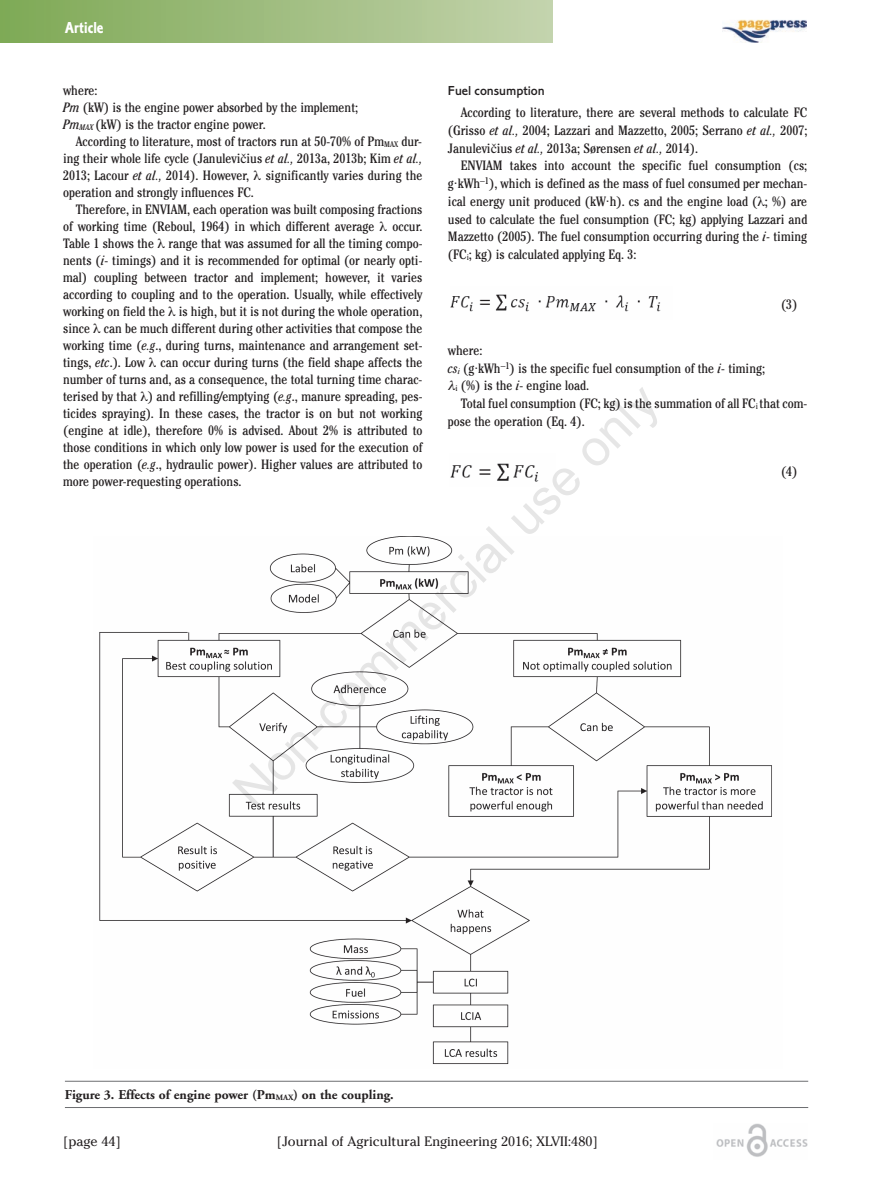
<style>
.page{position:relative;width:892px;height:1192px;background:#fff}
.page>*{position:absolute;margin:0;border:0;box-sizing:border-box;transform-origin:0 0}
.t1{font:50.85px "Arial";color:rgb(0 0 0/.1)}
.t2{font:16.5px "Corinthian Bold Condensed Plain";color:#fff}
.t3{font:condensed 13.5px/17px "Cheltenham";color:#231f20;text-align:justify}
.t4{font:13.5px "Cheltenham";color:#231f20}
.t5{font:700 13.5px "Adobe Garamond";color:#231f20}
.t6{font:13.5px "Corinthian Medium Plain";color:#231f20}
.s1{font-style:italic}
.s2{font-family:"Times Ten East A";font-stretch:normal}
.s3{font-family:"Arial";font-stretch:normal}
</style>
<div class="page">
<img style="left:450px;top:463px;width:89px;height:19px">
<img style="left:450px;top:294px;width:211px;height:18px">
<img style="left:716px;top:1123px;width:92px;height:34px">
<img style="left:722px;top:19px;width:84px;height:24px">
<div style="left:0;top:0;width:552px;height:43px;background:linear-gradient(to right,#7ea955,#c3d3ac)"></div>
<hr style="left:65px;top:1080px;width:743px;height:1px;background:#6c6d70">
<hr style="left:65px;top:1107px;width:743px;height:1px;background:#6c6d70">
<img style="left:99px;top:536px;width:673px;height:528px">
<p class="t2" style="left:65px;top:22px;width:40px">Article</p>
<p class="t3" style="left:63px;top:83px;width:297px;text-align:left">where:<br><span class="s1">Pm</span> (kW) is the engine power absorbed by the implement;<br><span class="s1">Pm</span><sub>MAX</sub> (kW) is the tractor engine power.</p>
<p class="t3" style="left:63px;top:134px;width:361px;text-indent:13px">According to literature, most of tractors run at 50-70% of Pm<sub>MAX</sub> dur&shy;ing their whole life cycle (Janulevi<span class="s2">č</span>ius <span class="s1">et al.,</span> 2013a, 2013b; Kim <span class="s1">et al., </span>2013; Lacour <span class="s1">et al.,</span> 2014). However, significantly varies during the operation and strongly influences FC.</p>
<p class="t3" style="left:63px;top:202px;width:361px;text-indent:13px">Therefore, in ENVIAM, each operation was built composing fractions of working time (Reboul, 1964) in which different average</p>
<p class="t6" style="left:448px;top:86px;width:98px">Fuel consumption</p>
<p class="t3" style="left:448px;top:105px;width:361px;line-height:18px;text-indent:13px">According to literature, there are several methods to calculate FC (Grisso <span class="s1">et al.,</span> 2004; Lazzari and Mazzetto, 2005; Serrano <span class="s1">et al.,</span> 2007; Janulevi<span class="s2">č</span>ius <span class="s1">et al.,</span> 2013a; Sørensen <span class="s1">et al.,</span> 2014).</p>
<p class="t3" style="left:448px;top:158px;width:361px;line-height:17.9px;text-indent:13px">ENVIAM takes into account the specific fuel consumption (cs; g<span class="s3">·</span>kWh<sup>–1</sup>), which is defined as the mass of fuel consumed per mechan&shy;ical energy unit produced (kW<span class="s3">·</span>h). cs and the engine load ( ; %) are used to calculate the fuel consumption (FC; kg) applying Lazzari and Mazzetto (2005). The fuel consumption occurring during the <span class="s1">i-</span> timing (FC<sub>i</sub>; kg) is calculated applying Eq. 3:</p>
<p class="t3" style="left:781px;top:297px;width:18px">(3)</p>
<p class="t3" style="left:448px;top:343px;width:36px">where:</p>
<p class="t3" style="left:448px;top:361px;width:319px"><span class="s1">cs</span><sub>i</sub> (g<span class="s3">·</span>kWh<sup>–1</sup>) is the specific fuel consumption of the <span class="s1">i</span>- timing;</p>
<p class="t3" style="left:455px;top:378px;width:135px"><sub>i</sub> (%) is the <span class="s1">i</span>- engine load.</p>
<p class="t3" style="left:461px;top:396px;width:348px">Total fuel consumption (FC; kg) is the summation of all FC<sub>i</sub> that com-</p>
<p class="t3" style="left:448px;top:413px;width:138px">pose the operation (Eq. 4).</p>
<p class="t3" style="left:781px;top:464px;width:18px">(4)</p>
<p class="t3" style="left:63px;top:219px;width:361px;text-indent:329px">occur.<br>Table 1 shows the range that was assumed for all the timing compo&shy;nents (<span class="s1">i</span>- timings) and it is recommended for optimal (or nearly opti&shy;mal) coupling between tractor and implement; however, it varies according to coupling and to the operation. Usually, while effectively working on field the is high, but it is not during the whole operation, since can be much different during other activities that compose the working time (<span class="s1">e.g</span>., during turns, maintenance and arrangement set&shy;tings, <span class="s1">etc</span>.). Low can occur during turns (the field shape affects the number of turns and, as a consequence, the total turning time charac&shy;terised by that ) and refilling/emptying (<span class="s1">e.g</span>., manure spreading, pes&shy;ticides spraying). In these cases, the tractor is on but not working (engine at idle), therefore 0% is advised. About 2% is attributed to those conditions in which only low power is used for the execution of the operation (<span class="s1">e.g</span>., hydraulic power). Higher values are attributed to more power-requesting operations.</p>
<h1 class="t1" style="left:219px;top:775px;width:576px;rotate:-45deg">Non-commercial use only</h1>
<p class="t5" style="left:65px;top:1088px;width:330px">Figure 3. Effects of engine power (Pm<sub>MAX</sub>) on the coupling.</p>
<p class="t4" style="left:63px;top:1133px;width:59px">[page 44]</p>
<p class="t4" style="left:277px;top:1133px;width:322px">[Journal of Agricultural Engineering 2016; XLVII:480]</p>
</div>
